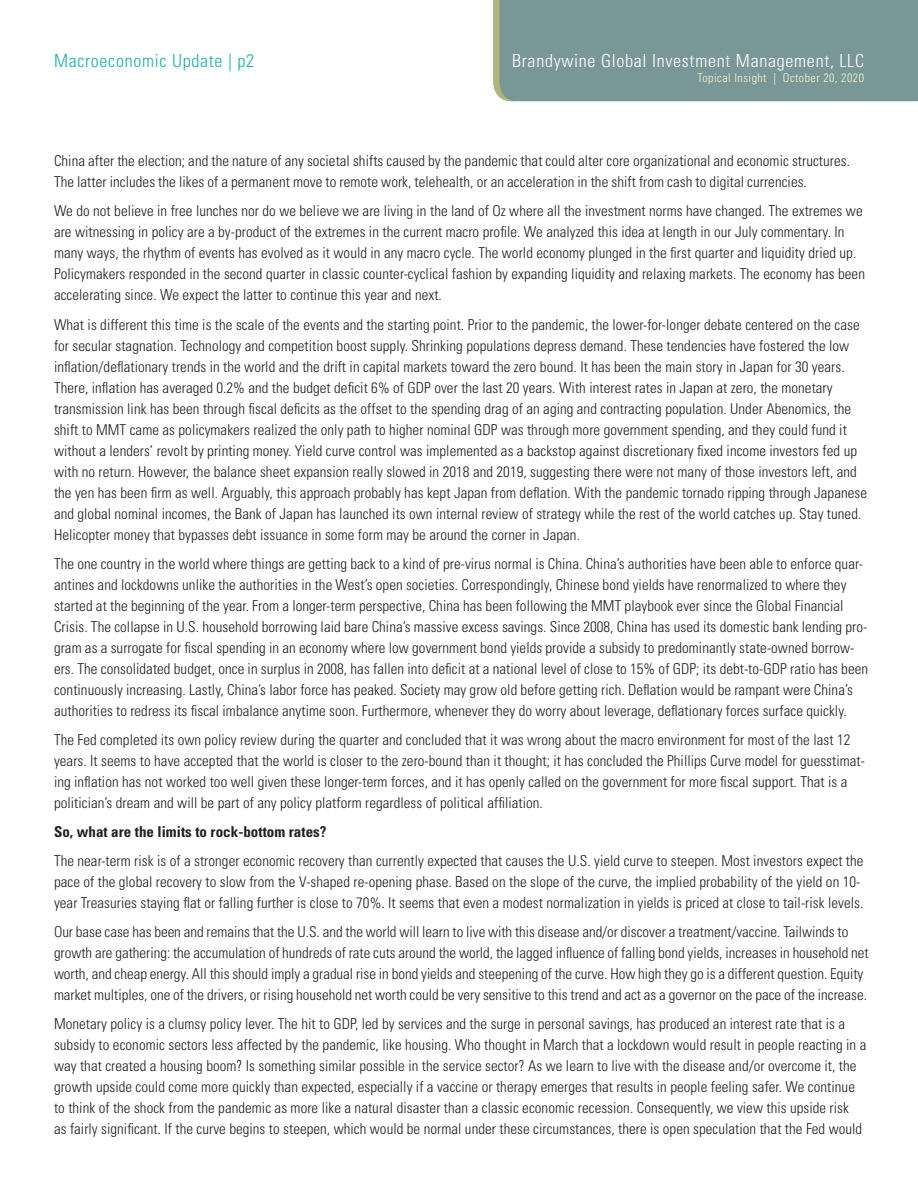
<style>
.page{position:relative;width:918px;height:1188px;background:#fff}
.page>*{position:absolute;margin:0;border:0;box-sizing:border-box;transform-origin:0 0}
.t1{font:300 condensed 18px "Univers LT Std";letter-spacing:.04em;color:#fff}
.t2{font:300 condensed 18px "Univers LT Std";letter-spacing:.04em;color:#1fafa4}
.Body_Text{font:300 condensed 15px/21px "Univers LT Std";letter-spacing:.005em;color:#231f20}
.Body_Text-2{font:700 condensed 15px "Univers LT Std";letter-spacing:.005em;color:#231f20}
.t3{font:300 condensed 12px "Univers LT Std";letter-spacing:.04em;color:#f6f3cf}
</style>
<div class="page">
<div style="left:493px;top:0;width:425px;height:101px;background:#7a9797"></div>
<p class="t2" style="left:54px;top:50px;width:202px">Macroeconomic Update | p2</p>
<p class="t1" style="left:512px;top:50px;width:353px">Brandywine Global Investment Management, LLC</p>
<p class="t3" style="left:698px;top:71px;width:168px">Topical Insight | October 20, 2020</p>
<p class="Body_Text" style="left:54px;top:151px;width:798px">China after the election; and the nature of any societal shifts caused by the pandemic that could alter core organizational and economic structures.<br>The latter includes the likes of a permanent move to remote work, telehealth, or an acceleration in the shift from cash to digital currencies.</p>
<p class="Body_Text" style="left:54px;top:201px;width:813px">We do not believe in free lunches nor do we believe we are living in the land of Oz where all the investment norms have changed. The extremes we are witnessing in policy are a by-product of the extremes in the current macro profile. We analyzed this idea at length in our July commentary. In many ways, the rhythm of events has evolved as it would in any macro cycle. The world economy plunged in the first quarter and liquidity dried up.<br>Policymakers responded in the second quarter in classic counter-cyclical fashion by expanding liquidity and relaxing markets. The economy has been accelerating since. We expect the latter to continue this year and next.</p>
<p class="Body_Text" style="left:54px;top:314px;width:815px">What is different this time is the scale of the events and the starting point. Prior to the pandemic, the lower-for-longer debate centered on the case for secular stagnation. Technology and competition boost supply. Shrinking populations depress demand. These tendencies have fostered the low inflation/deflationary trends in the world and the drift in capital markets toward the zero bound. It has been the main story in Japan for 30 years.<br>There, inflation has averaged 0.2% and the budget deficit 6% of GDP over the last 20 years. With interest rates in Japan at zero, the monetary transmission link has been through fiscal deficits as the offset to the spending drag of an aging and contracting population. Under Abenomics, the shift to MMT came as policymakers realized the only path to higher nominal GDP was through more government spending, and they could fund it without a lenders’ revolt by printing money. Yield curve control was implemented as a backstop against discretionary fixed income investors fed up with no return. However, the balance sheet expansion really slowed in 2018 and 2019, suggesting there were not many of those investors left, and the yen has been firm as well. Arguably, this approach probably has kept Japan from deflation. With the pandemic tornado ripping through Japanese and global nominal incomes, the Bank of Japan has launched its own internal review of strategy while the rest of the world catches up. Stay tuned.<br>Helicopter money that bypasses debt issuance in some form may be around the corner in Japan.</p>
<p class="Body_Text" style="left:54px;top:553px;width:816px">The one country in the world where things are getting back to a kind of pre-virus normal is China. China’s authorities have been able to enforce quar&shy;antines and lockdowns unlike the authorities in the West’s open societies. Correspondingly, Chinese bond yields have renormalized to where they started at the beginning of the year. From a longer-term perspective, China has been following the MMT playbook ever since the Global Financial Crisis. The collapse in U.S. household borrowing laid bare China’s massive excess savings. Since 2008, China has used its domestic bank lending pro&shy;gram as a surrogate for fiscal spending in an economy where low government bond yields provide a subsidy to predominantly state-owned borrow&shy;ers. The consolidated budget, once in surplus in 2008, has fallen into deficit at a national level of close to 15% of GDP; its debt-to-GDP ratio has been continuously increasing. Lastly, China’s labor force has peaked. Society may grow old before getting rich. Deflation would be rampant were China’s authorities to redress its fiscal imbalance anytime soon. Furthermore, whenever they do worry about leverage, deflationary forces surface quickly.</p>
<p class="Body_Text" style="left:54px;top:729px;width:812px">The Fed completed its own policy review during the quarter and concluded that it was wrong about the macro environment for most of the last 12 years. It seems to have accepted that the world is closer to the zero-bound than it thought; it has concluded the Phillips Curve model for guesstimat&shy;ing inflation has not worked too well given these longer-term forces, and it has openly called on the government for more fiscal support. That is a politician’s dream and will be part of any policy platform regardless of political affiliation.</p>
<p class="Body_Text-2" style="left:54px;top:822px;width:274px">So, what are the limits to rock-bottom rates?</p>
<p class="Body_Text" style="left:54px;top:850px;width:811px">The near-term risk is of a stronger economic recovery than currently expected that causes the U.S. yield curve to steepen. Most investors expect the pace of the global recovery to slow from the V-shaped re-opening phase. Based on the slope of the curve, the implied probability of the yield on 10- year Treasuries staying flat or falling further is close to 70%. It seems that even a modest normalization in yields is priced at close to tail-risk levels.</p>
<p class="Body_Text" style="left:54px;top:921px;width:816px">Our base case has been and remains that the U.S. and the world will learn to live with this disease and/or discover a treatment/vaccine. Tailwinds to growth are gathering: the accumulation of hundreds of rate cuts around the world, the lagged influence of falling bond yields, increases in household net worth, and cheap energy. All this should imply a gradual rise in bond yields and steepening of the curve. How high they go is a different question. Equity market multiples, one of the drivers, or rising household net worth could be very sensitive to this trend and act as a governor on the pace of the increase.</p>
<p class="Body_Text" style="left:54px;top:1013px;width:814px">Monetary policy is a clumsy policy lever. The hit to GDP, led by services and the surge in personal savings, has produced an interest rate that is a subsidy to economic sectors less affected by the pandemic, like housing. Who thought in March that a lockdown would result in people reacting in a way that created a housing boom? Is something similar possible in the service sector? As we learn to live with the disease and/or overcome it, the growth upside could come more quickly than expected, especially if a vaccine or therapy emerges that results in people feeling safer. We continue to think of the shock from the pandemic as more like a natural disaster than a classic economic recession. Consequently, we view this upside risk<br>as fairly significant. If the curve begins to steepen, which would be normal under these circumstances, there is open speculation that the Fed would</p>
</div>
